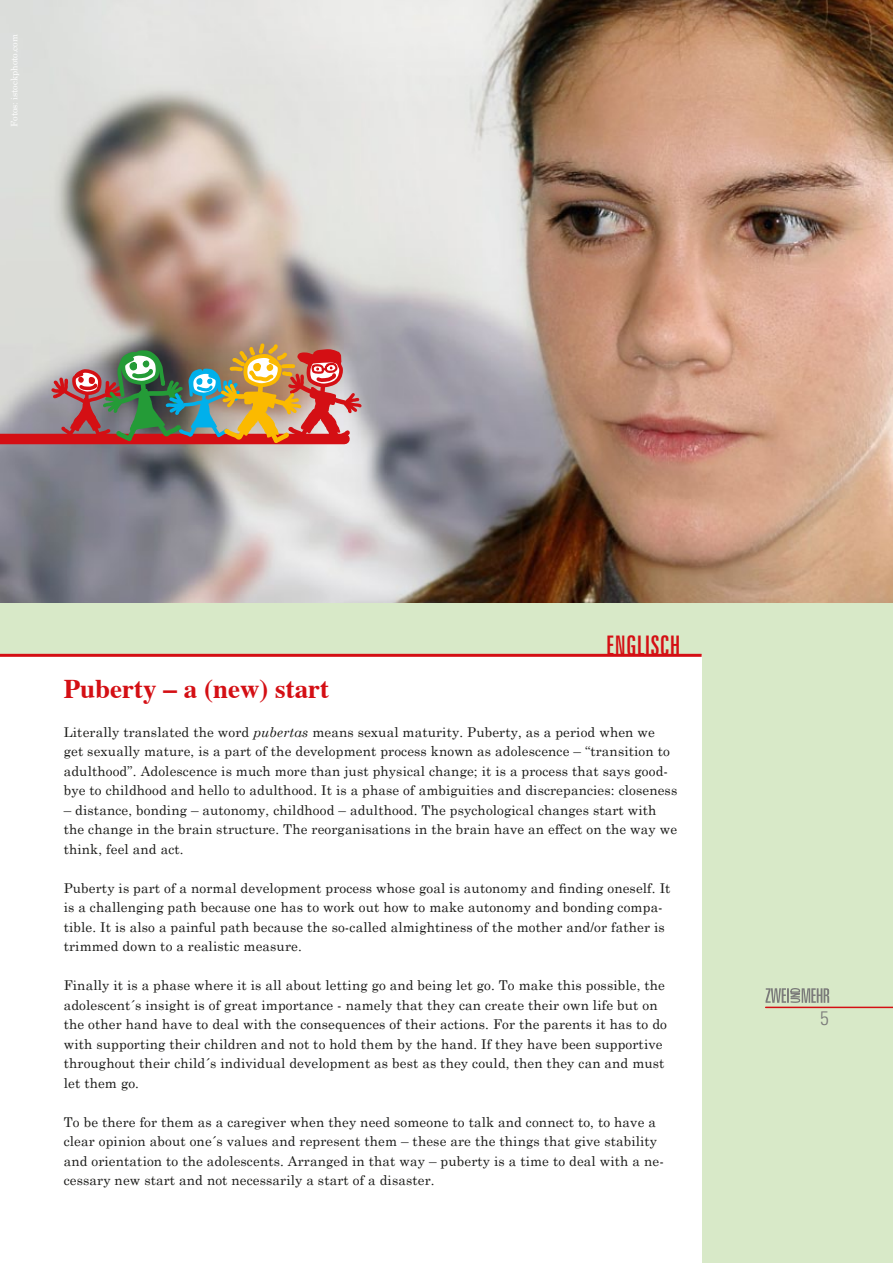
<style>
.page{position:relative;width:893px;height:1263px;background:#fff}
.page>*{position:absolute;margin:0;border:0;box-sizing:border-box;transform-origin:0 0}
.t1{font:700 27px "Times";color:#d40f14}
.t2{font:extra-condensed 27px "Zurich BT";letter-spacing:.01em;color:#d40f14}
.t3{font:300 condensed 19.5px "Zurich BT";color:#7b7b7a}
.t4{font:13.5px/19.5px "Century Schoolbook";letter-spacing:.01em;color:#1a1a18}
.t5{font:9px "Century Schoolbook";letter-spacing:-.01em;color:#fff}
.s1{font-style:italic}
</style>
<div class="page">
<img style="left:0;top:0;width:893px;height:604px">
<div style="left:0;top:604px;width:893px;height:659px;background:#d8e9c8"></div>
<div style="left:0;top:655px;width:702px;height:608px;background:#fff"></div>
<hr style="left:0;top:654px;width:702px;height:3px;background:#d40f14">
<div style="left:0;top:434px;width:344px;height:10px;background:#d40f14"></div>
<svg style="left:765px;top:988px;width:64px;height:15px"></svg>
<hr style="left:766px;top:1007px;width:127px;height:1px;background:#d40f14">
<img style="left:48px;top:154px;width:317px;height:363px">
<p class="t5" style="left:9px;top:127px;width:94px;rotate:-90deg">Fotos: istockphoto.com</p>
<h1 class="t2" style="left:606px;top:630px;width:73px">ENGLISCH</h1>
<h1 class="t1" style="left:64px;top:663px;width:267px">Puberty – a (new) start</h1>
<p class="t4" style="left:64px;top:722px;width:615px">Literally translated the word <span class="s1">pubertas</span> means sexual maturity. Puberty, as a period when we get sexually mature, is a part of the development process known as adolescence – “transition to adulthood”. Adolescence is much more than just physical change; it is a process that says good&shy;bye to childhood and hello to adulthood. It is a phase of ambiguities and discrepancies: closeness</p>
<p class="t4" style="left:64px;top:800px;width:615px">– distance, bonding – autonomy, childhood – adulthood. The psychological changes start with the change in the brain structure. The reorganisations in the brain have an effect on the way we think, feel and act.</p>
<p class="t4" style="left:64px;top:878px;width:608px">Puberty is part of a normal development process whose goal is autonomy and finding oneself. It is a challenging path because one has to work out how to make autonomy and bonding compa&shy;tible. It is also a painful path because the so-called almightiness of the mother and/or father is trimmed down to a realistic measure.</p>
<p class="t4" style="left:64px;top:975px;width:605px">Finally it is a phase where it is all about letting go and being let go. To make this possible, the adolescent´s insight is of great importance - namely that they can create their own life but on the other hand have to deal with the consequences of their actions. For the parents it has to do with supporting their children and not to hold them by the hand. If they have been supportive throughout their child´s individual development as best as they could, then they can and must let them go.</p>
<p class="t4" style="left:64px;top:1111px;width:602px">To be there for them as a caregiver when they need someone to talk and connect to, to have a clear opinion about one´s values and represent them – these are the things that give stability and orientation to the adolescents. Arranged in that way – puberty is a time to deal with a ne&shy;cessary new start and not necessarily a start of a disaster.</p>
<h2 class="t3" style="left:820px;top:1007px;width:10px">5</h2>
</div>
